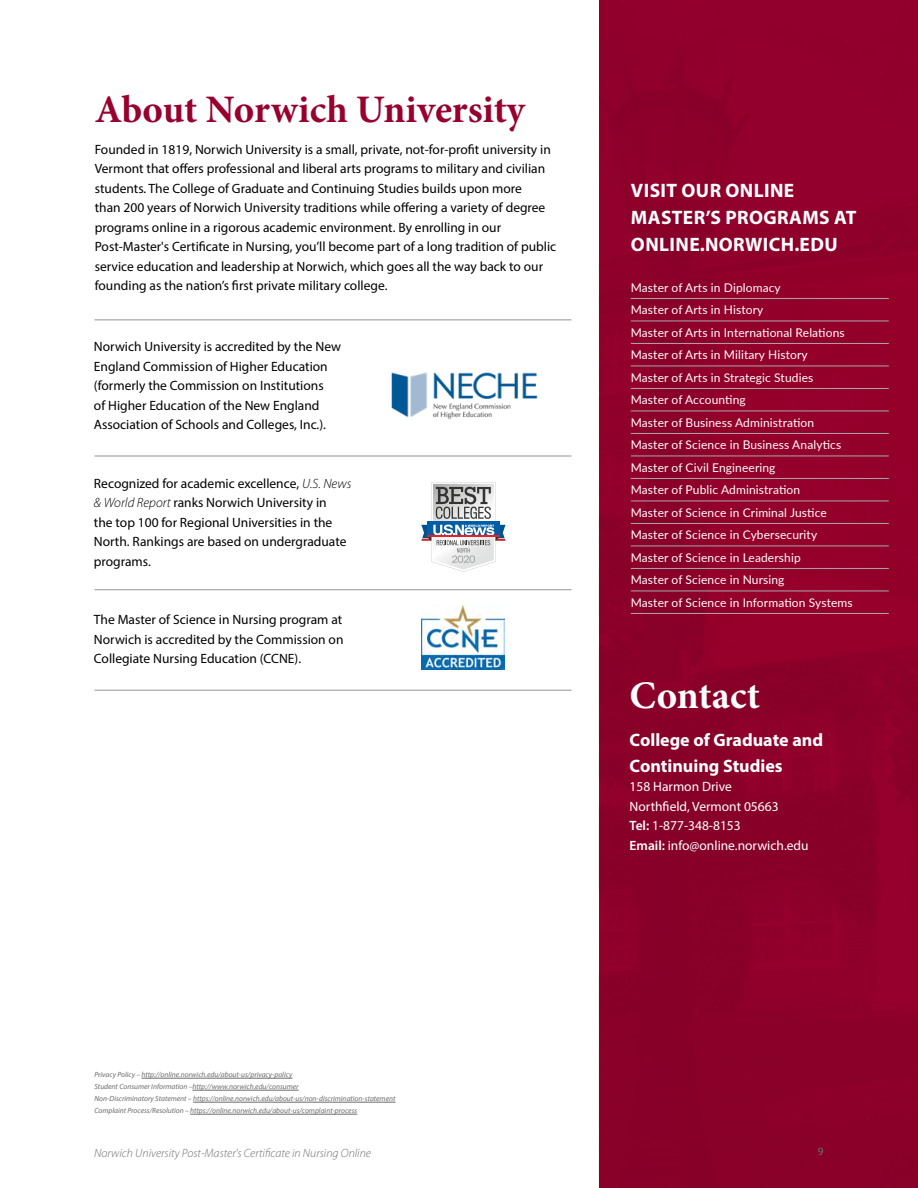
<style>
.page{position:relative;width:918px;height:1188px;background:#fff}
.page>*{position:absolute;margin:0;border:0;box-sizing:border-box;transform-origin:0 0}
.t1{font:700 39px "Minion Pro";letter-spacing:-.005em;color:#98002e}
.Bullets_Spacing{font:700 39px "Minion Pro";color:#fff}
.t2{font:700 19.5px/27px "Myriad Pro";letter-spacing:.02em;color:#fff}
.t3{font:700 18px/25.5px "Myriad Pro";color:#fff}
.Body_Copy{font:13.5px/19.5px "Myriad Pro";color:#000}
.Body_Copy-2{font:13.5px/19.5px "Myriad Pro";color:#fff}
.t4{font:12px "Lato";letter-spacing:.01em;color:#fff}
.t5{font:italic 300 12px "Myriad Pro";color:#6d6e71}
.t6{font:11.25px "Myriad Pro";color:#6d6e71}
.t7{font:italic 7.5px "Myriad Pro";color:#696a6d}
.s1{font-weight:300;font-style:italic}
.s2{font-weight:600}
</style>
<div class="page">
<img style="left:391px;top:372px;width:147px;height:48px">
<svg style="left:421px;top:482px;width:85px;height:90px"></svg>
<img style="left:422px;top:605px;width:83px;height:65px">
<div style="left:599px;top:0;width:319px;height:1188px;background:#8f002a"></div>
<hr style="left:142px;top:1078px;width:150px;height:1px;background:#696a6d">
<hr style="left:193px;top:1090px;width:106px;height:1px;background:#696a6d">
<hr style="left:193px;top:1102px;width:202px;height:1px;background:#696a6d">
<hr style="left:190px;top:1114px;width:167px;height:1px;background:#696a6d">
<hr style="left:94px;top:456px;width:478px;height:1px;background:#939598">
<hr style="left:94px;top:589px;width:478px;height:1px;background:#939598">
<hr style="left:631px;top:298px;width:258px;height:1px;background:#a7a9ac">
<hr style="left:631px;top:321px;width:258px;height:1px;background:#a7a9ac">
<hr style="left:631px;top:343px;width:258px;height:1px;background:#a7a9ac">
<hr style="left:631px;top:366px;width:258px;height:1px;background:#a7a9ac">
<hr style="left:631px;top:388px;width:258px;height:1px;background:#a7a9ac">
<hr style="left:631px;top:411px;width:258px;height:1px;background:#a7a9ac">
<hr style="left:631px;top:433px;width:258px;height:1px;background:#a7a9ac">
<hr style="left:631px;top:456px;width:258px;height:1px;background:#a7a9ac">
<hr style="left:631px;top:478px;width:258px;height:1px;background:#a7a9ac">
<hr style="left:631px;top:501px;width:258px;height:1px;background:#a7a9ac">
<hr style="left:631px;top:523px;width:258px;height:1px;background:#a7a9ac">
<hr style="left:631px;top:546px;width:258px;height:1px;background:#a7a9ac">
<hr style="left:631px;top:568px;width:258px;height:1px;background:#a7a9ac">
<hr style="left:631px;top:591px;width:258px;height:1px;background:#a7a9ac">
<hr style="left:631px;top:613px;width:258px;height:1px;background:#a7a9ac">
<hr style="left:94px;top:690px;width:478px;height:1px;background:#939598">
<hr style="left:94px;top:320px;width:478px;height:1px;background:#939598">
<p class="t1" style="left:95px;top:82px;width:432px">About Norwich University</p>
<p class="Body_Copy" style="left:95px;top:139px;width:463px">Founded in 1819, Norwich University is a small, private, not-for-profit university in Vermont that offers professional and liberal arts programs to military and civilian students. The College of Graduate and Continuing Studies builds upon more<br>than 200 years of Norwich University traditions while offering a variety of degree programs online in a rigorous academic environment. By enrolling in our Post-Master's Certificate in Nursing, you’ll become part of a long tradition of public service education and leadership at Norwich, which goes all the way back to our founding as the nation’s first private military college.</p>
<p class="Body_Copy" style="left:94px;top:337px;width:249px">Norwich University is accredited by the New England Commission of Higher Education (formerly the Commission on Institutions<br>of Higher Education of the New England Association of Schools and Colleges, Inc.).</p>
<p class="Body_Copy" style="left:94px;top:473px;width:259px">Recognized for academic excellence, <span class="s1">U.S. News &amp; World Report</span> ranks Norwich University in<br>the top 100 for Regional Universities in the North. Rankings are based on undergraduate programs.</p>
<p class="Body_Copy" style="left:94px;top:610px;width:251px;text-align:justify">The Master of Science in Nursing program at Norwich is accredited by the Commission on Collegiate Nursing Education (CCNE).</p>
<p class="t2" style="left:631px;top:176px;width:227px">VISIT OUR ONLINE<br>MASTER’S PROGRAMS AT<br>ONLINE.NORWICH.EDU</p>
<p class="t4" style="left:631px;top:279px;width:152px">Master of Arts in Diplomacy</p>
<p class="t4" style="left:631px;top:301px;width:134px">Master of Arts in History</p>
<p class="t4" style="left:631px;top:324px;width:215px">Master of Arts in International Relations</p>
<p class="t4" style="left:631px;top:346px;width:178px">Master of Arts in Military History</p>
<p class="t4" style="left:631px;top:369px;width:184px">Master of Arts in Strategic Studies</p>
<p class="t4" style="left:631px;top:391px;width:117px">Master of Accounting</p>
<p class="t4" style="left:631px;top:414px;width:185px">Master of Business Administration</p>
<p class="t4" style="left:631px;top:436px;width:212px">Master of Science in Business Analytics</p>
<p class="t4" style="left:631px;top:459px;width:146px">Master of Civil Engineering</p>
<p class="t4" style="left:631px;top:481px;width:171px">Master of Public Administration</p>
<p class="t4" style="left:631px;top:504px;width:197px">Master of Science in Criminal Justice</p>
<p class="t4" style="left:631px;top:526px;width:188px">Master of Science in Cybersecurity</p>
<p class="t4" style="left:631px;top:549px;width:171px">Master of Science in Leadership</p>
<p class="t4" style="left:631px;top:571px;width:155px">Master of Science in Nursing</p>
<p class="t4" style="left:631px;top:594px;width:223px">Master of Science in Information Systems</p>
<p class="Bullets_Spacing" style="left:630px;top:668px;width:132px">Contact</p>
<p class="t3" style="left:630px;top:727px;width:195px">College of Graduate and<br>Continuing Studies</p>
<p class="Body_Copy-2" style="left:630px;top:777px;width:151px">158 Harmon Drive<br>Northfield, Vermont 05663</p>
<p class="Body_Copy-2" style="left:630px;top:816px;width:113px"><span class="s2">Tel:</span> 1-877-348-8153</p>
<p class="Body_Copy-2" style="left:630px;top:835px;width:180px"><span class="s2">Email:</span> info@online.norwich.edu</p>
<p class="t7" style="left:94px;top:1070px;width:199px">Privacy Policy – http://online.norwich.edu/about-us/privacy-policy</p>
<p class="t7" style="left:94px;top:1082px;width:206px">Student Consumer Information –http://www.norwich.edu/consumer</p>
<p class="t7" style="left:94px;top:1094px;width:302px">Non-Discriminatory Statement – https://online.norwich.edu/about-us/non-discrimination-statement</p>
<p class="t7" style="left:94px;top:1106px;width:264px">Complaint Process/Resolution – https://online.norwich.edu/about-us/complaint-process</p>
<p class="t5" style="left:94px;top:1146px;width:278px">Norwich University Post-Master's Certificate in Nursing Online</p>
<p class="t6" style="left:818px;top:1145px;width:7px">9</p>
</div>
